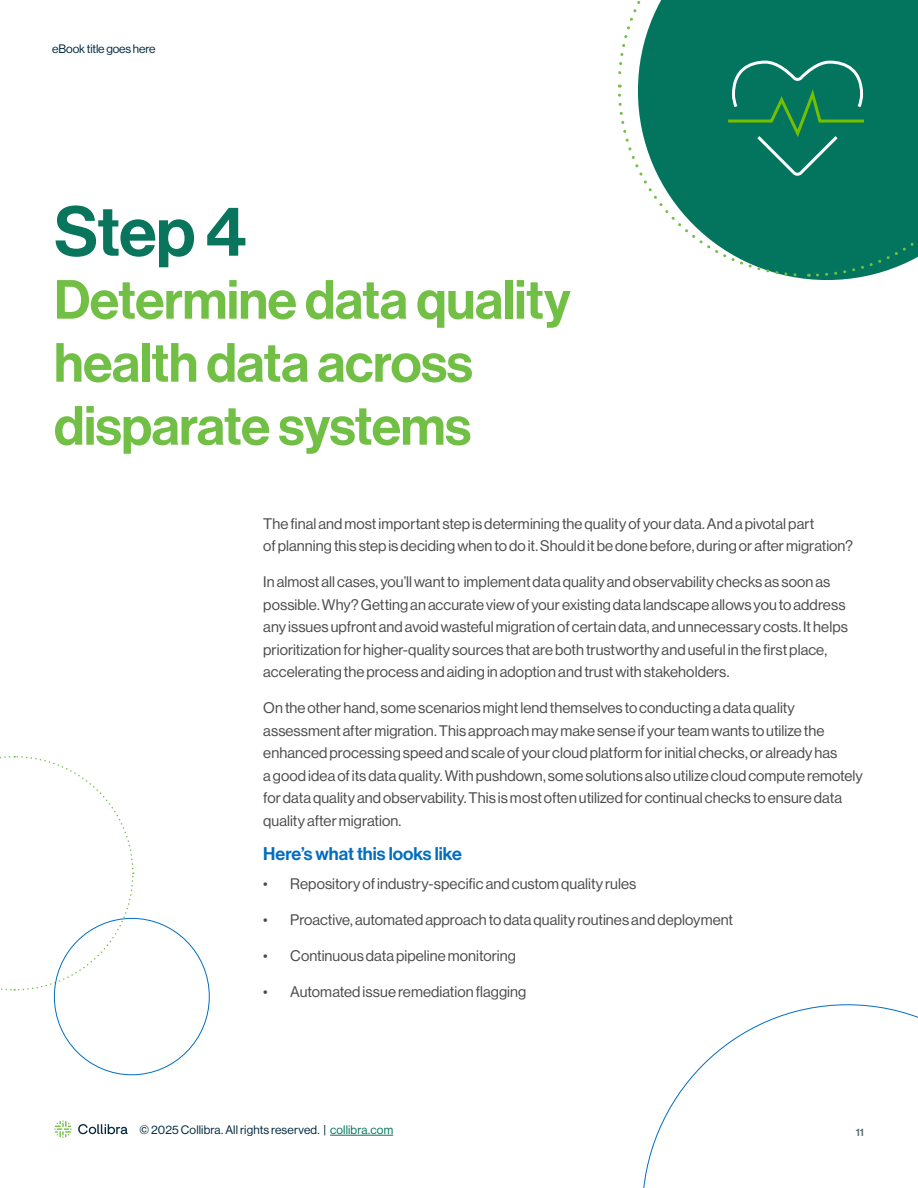
<style>
.page{position:relative;width:918px;height:1188px;background:#fff}
.page>*{position:absolute;margin:0;border:0;box-sizing:border-box;transform-origin:0 0}
._1st_page_-_highlight_text{font:500 69px "Haas Grot Disp 65";color:#09755d}
._1st_page_-_highlight_text-2{font:500 54px/63px "Haas Grot Disp 65";letter-spacing:-.01em;color:#71bf44}
.Body_section_subhead{font:500 18px "Haas Grot Disp 65";color:#006ec2}
.Body_Copy{font:15px/22.5px "Haas Grot Disp 55 Roman";letter-spacing:.005em;color:#4b4b4c}
.Inner_page_copyright{font:12px "Haas Grot Disp 55 Roman";letter-spacing:.01em;color:#002b40}
.Inner_page_eyebrow{font:12px "Haas Grot Disp 55 Roman";letter-spacing:-.01em;color:#002b40}
.Page{font:500 10.5px "Haas Grot Disp 65";color:#5e7278}
.s1{color:#03755f}
</style>
<div class="page">
<hr style="left:330px;top:1135px;width:63px;height:1px;background:#03755f">
<svg style="left:54px;top:1120px;width:18px;height:18px"></svg>
<svg style="left:78px;top:1124px;width:50px;height:10px"></svg>
<svg style="left:643px;top:1004px;width:275px;height:184px"></svg>
<svg style="left:0;top:756px;width:134px;height:235px"></svg>
<svg style="left:617px;top:0;width:301px;height:278px"></svg>
<p class="Inner_page_eyebrow" style="left:52px;top:42px;width:105px">eBook title goes here</p>
<p class="_1st_page_-_highlight_text" style="left:54px;top:192px;width:194px">Step 4</p>
<p class="_1st_page_-_highlight_text-2" style="left:54px;top:269px;width:518px">Determine data quality health data across disparate systems</p>
<p class="Body_Copy" style="left:263px;top:512px;width:591px">The final and most important step is determining the quality of your data. And a pivotal part<br>of planning this step is deciding when to do it. Should it be done before, during or after migration?</p>
<p class="Body_Copy" style="left:263px;top:571px;width:586px">In almost all cases, you’ll want to implement data quality and observability checks as soon as possible. Why? Getting an accurate view of your existing data landscape allows you to address any issues upfront and avoid wasteful migration of certain data, and unnecessary costs. It helps prioritization for higher-quality sources that are both trustworthy and useful in the first place, accelerating the process and aiding in adoption and trust with stakeholders.</p>
<p class="Body_Copy" style="left:263px;top:697px;width:601px">On the other hand, some scenarios might lend themselves to conducting a data quality assessment after migration. This approach may make sense if your team wants to utilize the enhanced processing speed and scale of your cloud platform for initial checks, or already has<br>a good idea of its data quality. With pushdown, some solutions also utilize cloud compute remotely for data quality and observability. This is most often utilized for continual checks to ensure data quality after migration.</p>
<p class="Body_section_subhead" style="left:263px;top:843px;width:200px">Here’s what this looks like</p>
<p class="Body_Copy" style="left:263px;top:873px;width:375px">• Repository of industry-specific and custom quality rules</p>
<p class="Body_Copy" style="left:263px;top:909px;width:471px">• Proactive, automated approach to data quality routines and deployment</p>
<p class="Body_Copy" style="left:263px;top:945px;width:254px">• Continuous data pipeline monitoring</p>
<p class="Body_Copy" style="left:263px;top:981px;width:265px">• Automated issue remediation flagging</p>
<p class="Inner_page_copyright" style="left:140px;top:1123px;width:255px">© 2025 Collibra. All rights reserved. | <span class="s1">collibra.com</span></p>
<p class="Page" style="left:856px;top:1127px;width:10px">11</p>
</div>
